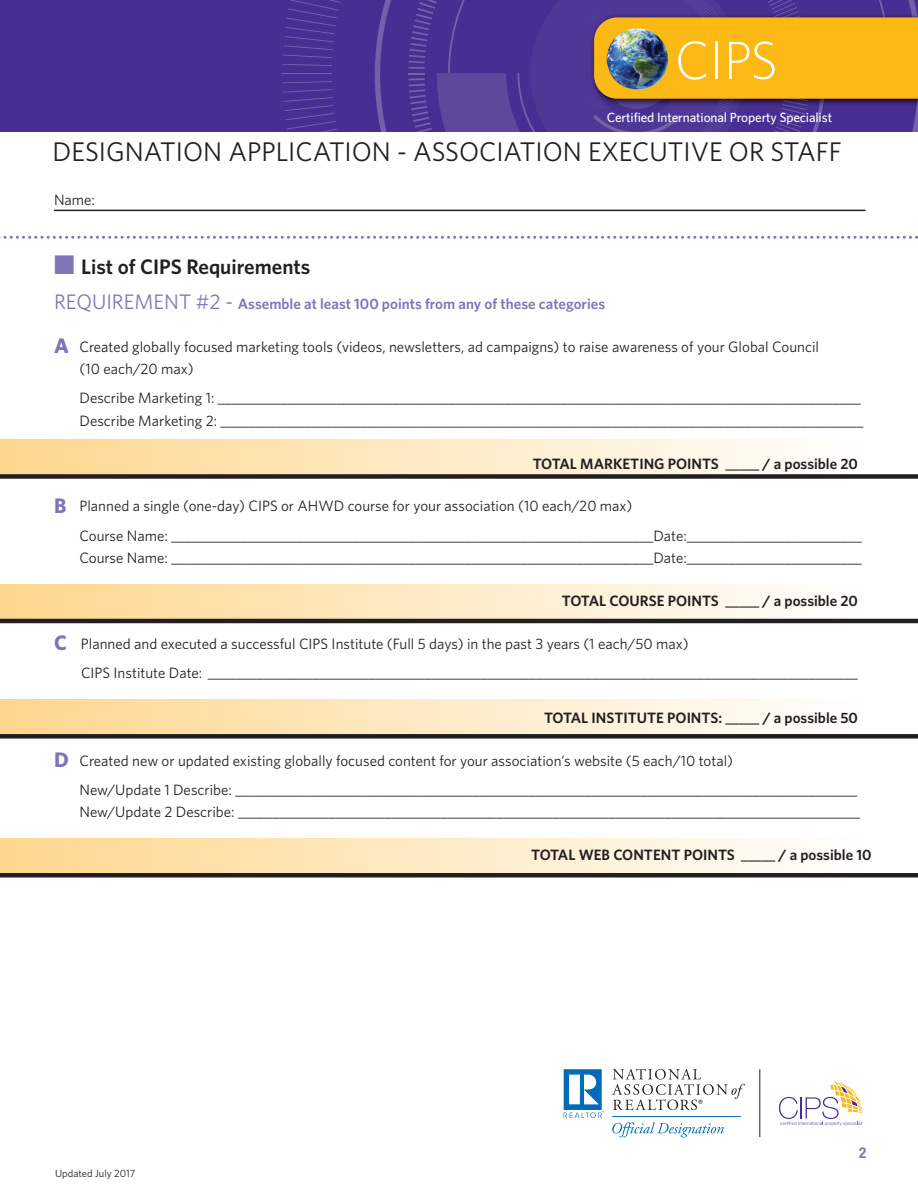
<style>
.page{position:relative;width:918px;height:1188px;background:#fff}
.page>*{position:absolute;margin:0;border:0;box-sizing:border-box;transform-origin:0 0}
.t1{font:27px "Whitney";color:#231f20}
.t2{font:600 21px "Whitney";color:#231f20}
.t3{font:15px/29.2px "Whitney";color:#231f20}
.t4{font:600 15px "Whitney";color:#231f20}
.t5{font:600 15px "Whitney";color:#7f76b7}
.t6{font:700 condensed 15px "Helvetica Neue";color:#7f76b7}
.t7{font:500 13.35px "Whitney";letter-spacing:-.01em;color:#fff}
.t8{font:10.5px "Whitney";color:#231f20}
.s1{color:#7f76b7}
.s2{font-weight:400;font-size:21px}
.s3{font-weight:700;font-size:21px;color:#7f76b7}
</style>
<div class="page">
<div style="left:0;top:0;width:918px;height:132px;background:#482e92"></div>
<hr style="left:282px;top:73px;width:50px;height:1px;background:#7561aa">
<svg style="left:283px;top:64px;width:49px;height:2px"></svg>
<svg style="left:283px;top:89px;width:54px;height:43px"></svg>
<svg style="left:283px;top:0;width:57px;height:58px"></svg>
<svg style="left:283px;top:81px;width:49px;height:2px"></svg>
<svg style="left:375px;top:0;width:543px;height:132px"></svg>
<svg style="left:612px;top:1122px;width:112px;height:15px"></svg>
<hr style="left:612px;top:1116px;width:129px;height:1px;background:#006bb6">
<svg style="left:564px;top:1069px;width:40px;height:49px"></svg>
<svg style="left:612px;top:1069px;width:133px;height:41px"></svg>
<hr style="left:759px;top:1069px;width:1px;height:68px;background:#231f20">
<svg style="left:779px;top:1081px;width:84px;height:45px"></svg>
<div style="left:0;top:699px;width:863px;height:38px;background:linear-gradient(to right,#fed68d,#fefefd)"></div>
<div style="left:0;top:734px;width:918px;height:5px;background:#231f20"></div>
<div style="left:0;top:838px;width:863px;height:38px;background:linear-gradient(to right,#fed68d,#fefefd)"></div>
<hr style="left:0;top:873px;width:918px;height:4px;background:#231f20">
<svg style="left:0;top:584px;width:863px;height:35px;background:#fce8c4"></svg>
<hr style="left:0;top:619px;width:918px;height:4px;background:#231f20">
<div style="left:0;top:440px;width:863px;height:37px;background:linear-gradient(to right,#fed68d,#fefefd)"></div>
<div style="left:0;top:474px;width:918px;height:5px;background:#231f20"></div>
<hr style="left:54px;top:210px;width:812px;height:1px;background:#231f20">
<svg style="left:0;top:236px;width:918px;height:3px"></svg>
<p class="t7" style="left:607px;top:109px;width:227px">Certified International Property Specialist</p>
<h1 class="t1" style="left:52px;top:134px;width:791px">DESIGNATION APPLICATION - ASSOCIATION EXECUTIVE OR STAFF</h1>
<p class="t3" style="left:54px;top:185px;width:42px">Name:</p>
<h2 class="t2" style="left:54px;top:253px;width:258px"><span class="s1">■</span> List of CIPS Requirements</h2>
<p class="t5" style="left:54px;top:294px;width:553px"><span class="s2">REQUIREMENT #2 -</span> Assemble at least 100 points from any of these categories</p>
<p class="t3" style="left:80px;top:335px;width:741px;line-height:22.5px;text-indent:-26px"><span class="s3">A</span> Created globally focused marketing tools (videos, newsletters, ad campaigns) to raise awareness of your Global Council (10 each/20 max)</p>
<p class="t3" style="left:80px;top:387px;width:786px;line-height:22.5px">Describe Marketing 1: ____________________________________________________________________________________________<br>Describe Marketing 2: ____________________________________________________________________________________________</p>
<p class="t4" style="left:533px;top:453px;width:327px">TOTAL MARKETING POINTS _____ / a possible 20</p>
<p class="t3" style="left:80px;top:491px;width:784px;text-indent:-26px"><span class="s3">B</span> Planned a single (one-day) CIPS or AHWD course for your association (10 each/20 max)<br>Course Name: _____________________________________________________________________Date:_________________________</p>
<p class="t3" style="left:80px;top:543px;width:784px">Course Name: _____________________________________________________________________Date:_________________________</p>
<p class="t4" style="left:562px;top:591px;width:298px">TOTAL COURSE POINTS _____ / a possible 20</p>
<p class="t3" style="left:81px;top:628px;width:778px;text-indent:-27px"><span class="s3">C</span> Planned and executed a successful CIPS Institute (Full 5 days) in the past 3 years (1 each/50 max)<br>CIPS Institute Date: _____________________________________________________________________________________________</p>
<p class="t4" style="left:544px;top:708px;width:316px">TOTAL INSTITUTE POINTS: _____ / a possible 50</p>
<p class="t3" style="left:80px;top:745px;width:779px;text-indent:-26px"><span class="s3">D</span> Created new or updated existing globally focused content for your association’s website (5 each/10 total)<br>New/Update 1 Describe: _________________________________________________________________________________________</p>
<p class="t3" style="left:80px;top:797px;width:782px">New/Update 2 Describe: _________________________________________________________________________________________</p>
<p class="t4" style="left:531px;top:845px;width:342px">TOTAL WEB CONTENT POINTS _____ / a possible 10</p>
<p class="t8" style="left:55px;top:1166px;width:82px">Updated July 2017</p>
<p class="t6" style="left:859px;top:1143px;width:9px">2</p>
</div>
